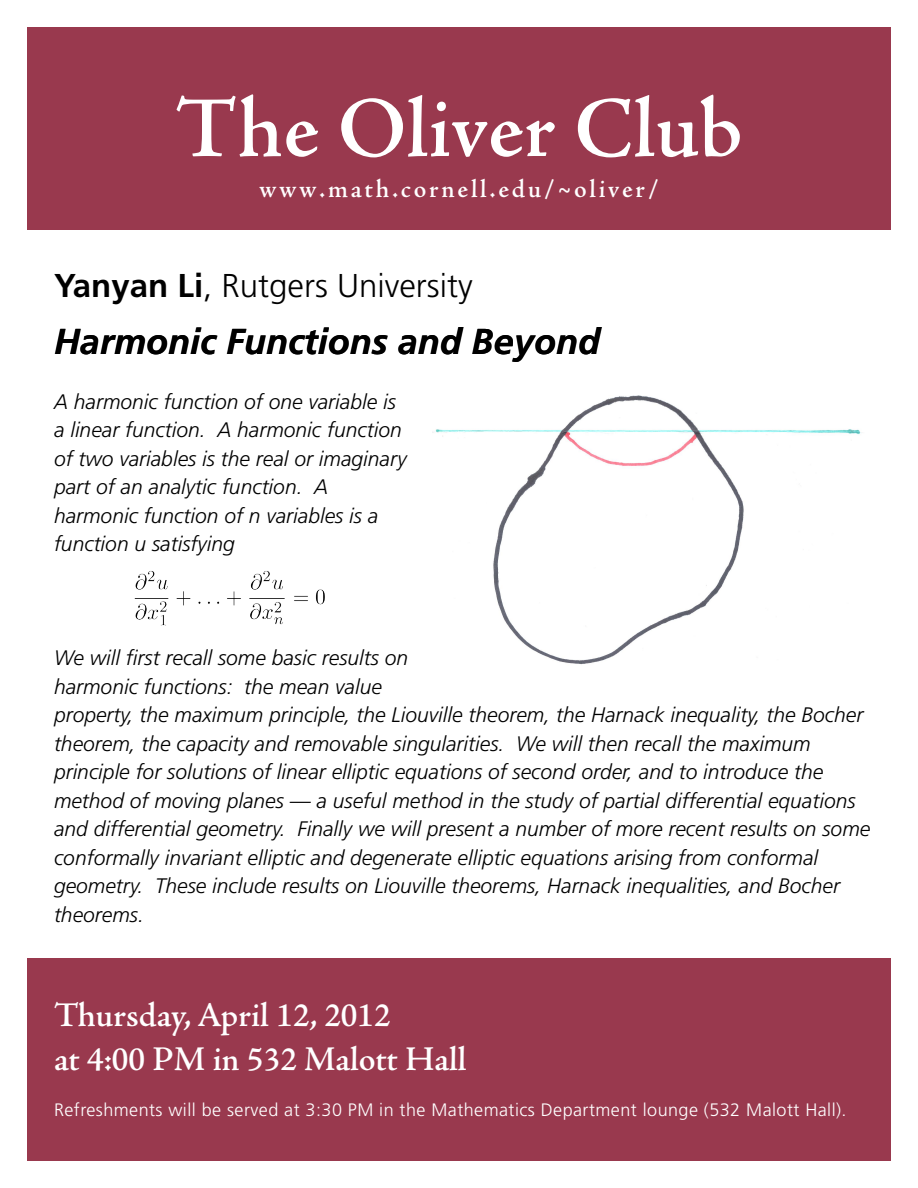
<style>
.page{position:relative;width:918px;height:1188px;background:#fff}
.page>*{position:absolute;margin:0;border:0;box-sizing:border-box;transform-origin:0 0}
.t1{font:600 90px "Adobe Jenson";color:#fff}
.t2{font:600 36px/43.2px "Adobe Jenson";color:#fff}
.t3{font:italic 700 36px "Frutiger LT Std";color:#000}
.t4{font:300 33px "Frutiger LT Std";color:#000}
.t5{font:600 27px "Adobe Jenson";letter-spacing:.1em;color:#fff}
.t6{font:italic 300 21px/28.5px "Frutiger LT Std";color:#000}
.t7{font:300 18px "Frutiger LT Std";letter-spacing:.025em;color:#fff}
.s1{font-weight:700}
</style>
<div class="page">
<img style="left:433px;top:395px;width:428px;height:270px">
<div style="left:27px;top:958px;width:864px;height:203px;background:#99394e"></div>
<div style="left:27px;top:27px;width:864px;height:203px;background:#99394e"></div>
<img style="left:134px;top:571px;width:191px;height:55px">
<h1 class="t1" style="left:175px;top:81px;width:569px">The Oliver Club</h1>
<p class="t5" style="left:259px;top:174px;width:402px">www.math.cornell.edu/~oliver/</p>
<h3 class="t4" style="left:54px;top:267px;width:420px"><span class="s1">Yanyan Li</span>, Rutgers University</h3>
<h2 class="t3" style="left:54px;top:320px;width:548px">Harmonic Functions and Beyond</h2>
<p class="t6" style="left:54px;top:388px;width:354px">A harmonic function of one variable is a linear function. A harmonic function of two variables is the real or imaginary part of an analytic function. A harmonic function of n variables is a function u satisfying</p>
<p class="t6" style="left:54px;top:644px;width:818px">We will first recall some basic results on<br>harmonic functions: the mean value<br>property, the maximum principle, the Liouville theorem, the Harnack inequality, the Bocher theorem, the capacity and removable singularities. We will then recall the maximum principle for solutions of linear elliptic equations of second order, and to introduce the method of moving planes — a useful method in the study of partial differential equations and differential geometry. Finally we will present a number of more recent results on some conformally invariant elliptic and degenerate elliptic equations arising from conformal geometry. These include results on Liouville theorems, Harnack inequalities, and Bocher theorems.</p>
<h2 class="t2" style="left:54px;top:995px;width:414px">Thursday, April 12, 2012<br>at 4:00 PM in 532 Malott Hall</h2>
<p class="t7" style="left:54px;top:1100px;width:794px">Refreshments will be served at 3:30 PM in the Mathematics Department lounge (532 Malott Hall).</p>
</div>
